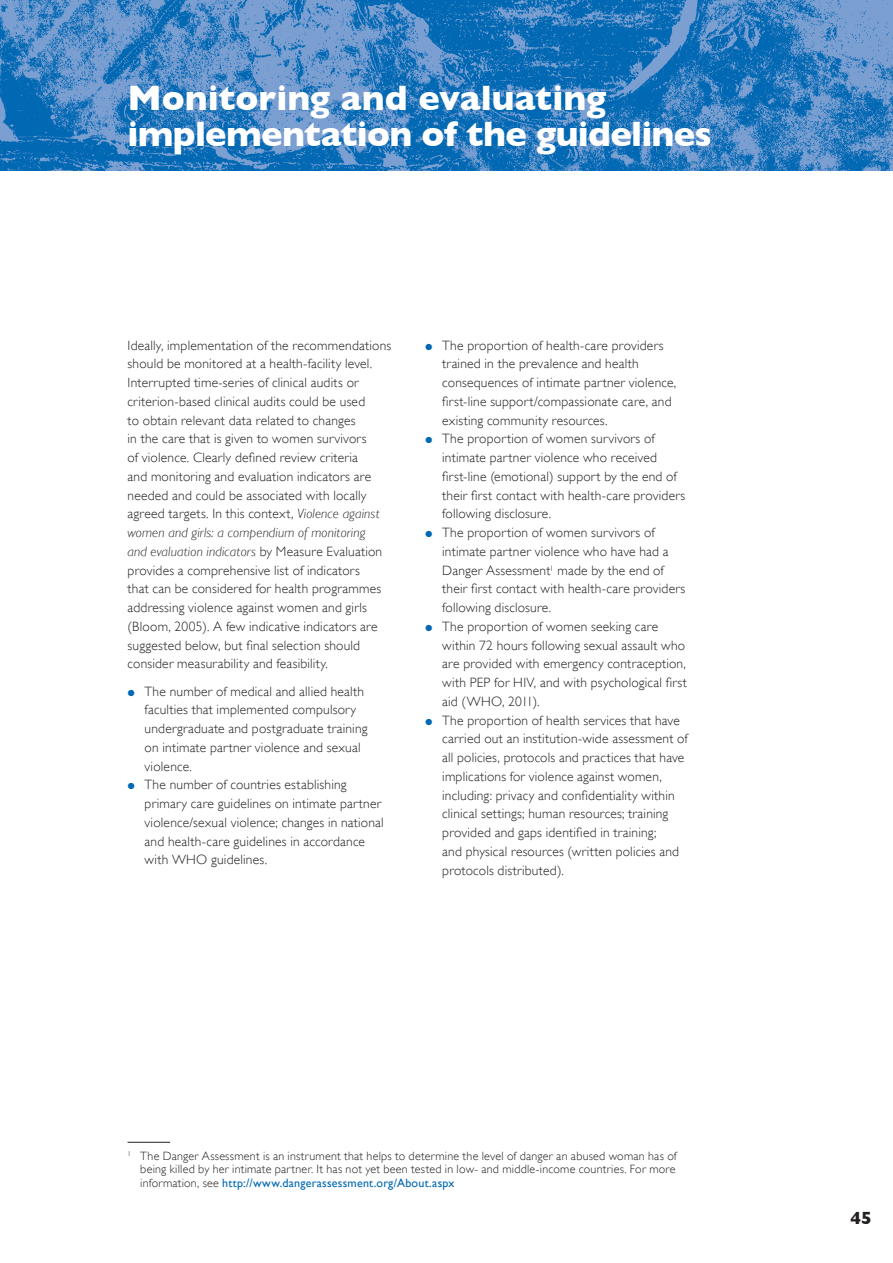
<style>
.page{position:relative;width:893px;height:1263px;background:#fff}
.page>*{position:absolute;margin:0;border:0;box-sizing:border-box;transform-origin:0 0}
.head_A2{font:700 36px/36px "Gill Sans";letter-spacing:-.015em;color:#fff}
.folio{font:700 18px "Gill Sans";color:#231f20}
.body_1___down{font:300 13.5px/18.8px "Gill Sans";letter-spacing:.015em;color:#231f20}
.footnote_wide{font:300 12px/13.5px "Gill Sans";letter-spacing:.02em;color:#231f20;text-align:justify}
.s1{font-style:italic}
.s2{font-weight:400;color:#0168b3}
</style>
<div class="page">
<img style="left:0;top:0;width:893px;height:170px">
<hr style="left:128px;top:1142px;width:42px;height:1px;background:#231f20">
<p class="head_A2" style="left:128px;top:79px;width:586px">Monitoring and evaluating implementation of the guidelines</p>
<p class="body_1___down" style="left:128px;top:336px;width:265px">Ideally, implementation of the recommendations should be monitored at a health-facility level.<br>Interrupted time-series of clinical audits or criterion-based clinical audits could be used<br>to obtain relevant data related to changes<br>in the care that is given to women survivors<br>of violence. Clearly defined review criteria<br>and monitoring and evaluation indicators are needed and could be associated with locally agreed targets. In this context, <span class="s1">Violence against women and girls: a compendium of monitoring<br>and evaluation indicators</span> by Measure Evaluation provides a comprehensive list of indicators<br>that can be considered for health programmes addressing violence against women and girls (Bloom, 2005). A few indicative indicators are suggested below, but final selection should consider measurability and feasibility.</p>
<p class="body_1___down" style="left:145px;top:682px;width:224px">The number of medical and allied health faculties that implemented compulsory undergraduate and postgraduate training on intimate partner violence and sexual violence.</p>
<p class="body_1___down" style="left:145px;top:775px;width:241px">The number of countries establishing primary care guidelines on intimate partner violence/sexual violence; changes in national and health-care guidelines in accordance with WHO guidelines.</p>
<p class="body_1___down" style="left:442px;top:336px;width:236px">The proportion of health-care providers trained in the prevalence and health consequences of intimate partner violence, first-line support/compassionate care, and existing community resources.</p>
<p class="body_1___down" style="left:442px;top:429px;width:245px">The proportion of women survivors of intimate partner violence who received first-line (emotional) support by the end of their first contact with health-care providers following disclosure.</p>
<p class="body_1___down" style="left:442px;top:523px;width:245px">The proportion of women survivors of intimate partner violence who have had a Danger Assessment<sup>1</sup> made by the end of their first contact with health-care providers following disclosure.</p>
<p class="body_1___down" style="left:442px;top:617px;width:246px">The proportion of women seeking care within 72 hours following sexual assault who are provided with emergency contraception, with PEP for HIV, and with psychological first aid (WHO, 2011).</p>
<p class="body_1___down" style="left:442px;top:711px;width:247px">The proportion of health services that have carried out an institution-wide assessment of all policies, protocols and practices that have implications for violence against women, including: privacy and confidentiality within clinical settings; human resources; training provided and gaps identified in training;<br>and physical resources (written policies and protocols distributed).</p>
<p class="footnote_wide" style="left:140px;top:1149px;width:538px;text-indent:-13px"><sup>1</sup> The Danger Assessment is an instrument that helps to determine the level of danger an abused woman has of being killed by her intimate partner. It has not yet been tested in low- and middle-income countries. For more information, see <span class="s2">http://www.dangerassessment.org/About.aspx</span></p>
<p class="folio" style="left:850px;top:1208px;width:23px">45</p>
</div>
